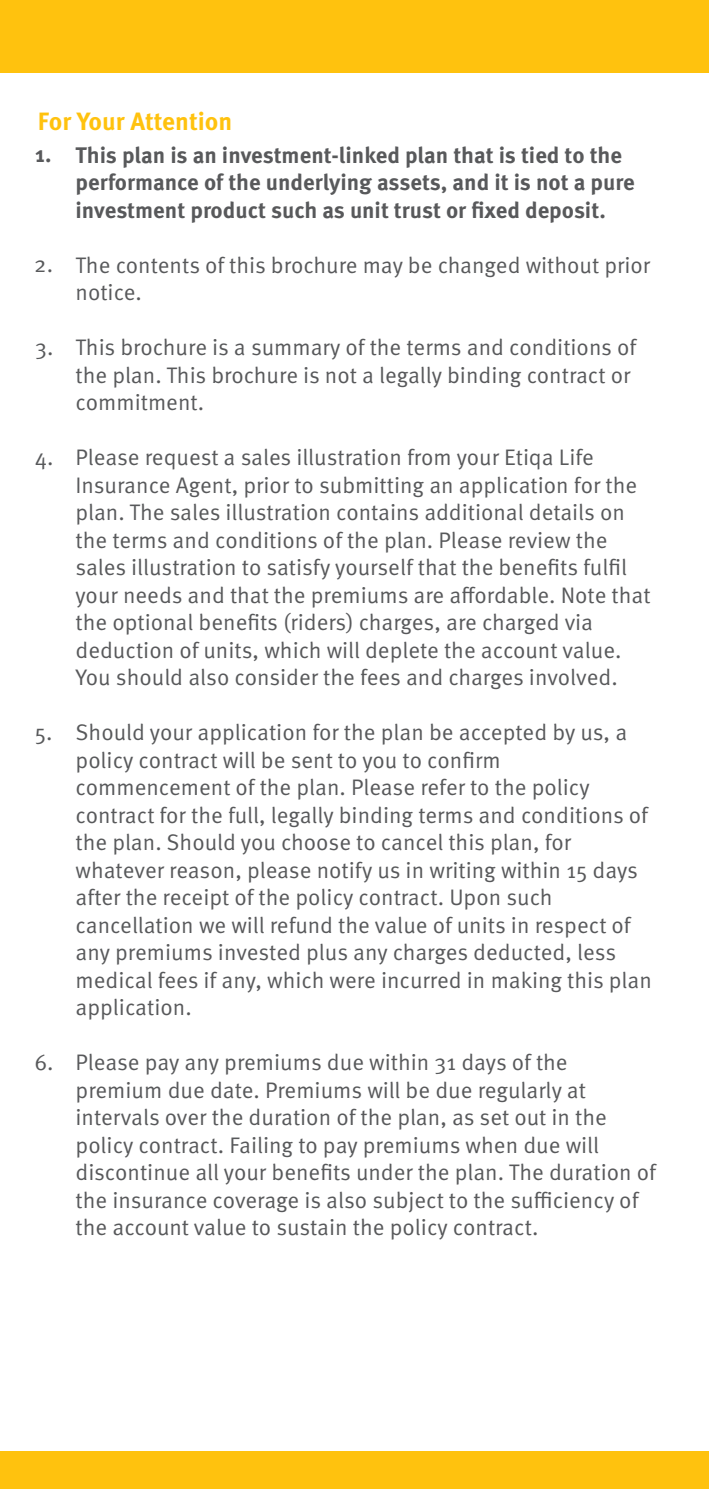
<style>
.page{position:relative;width:709px;height:1489px;background:#fff}
.page>*{position:absolute;margin:0;border:0;box-sizing:border-box;transform-origin:0 0}
.t1{font:700 25px "Meta Pro";color:#ffc20e}
.t2{font:22.5px/27.5px "Meta Pro";color:#58595b}
.t3{font:700 22.5px/27.5px "Meta Pro";color:#58595b}
</style>
<div class="page">
<div style="left:0;top:1451px;width:708px;height:37px;background:#ffc20e"></div>
<div style="left:0;top:0;width:708px;height:73px;background:#ffc20e"></div>
<p class="t1" style="left:38px;top:105px;width:196px">For Your Attention</p>
<p class="t3" style="left:75px;top:142px;width:560px">This plan is an investment-linked plan that is tied to the performance of the underlying assets, and it is not a pure investment product such as unit trust or fixed deposit.</p>
<p class="t2" style="left:75px;top:252px;width:576px">The contents of this brochure may be changed without prior notice.</p>
<p class="t2" style="left:75px;top:334px;width:562px">This brochure is a summary of the terms and conditions of the plan. This brochure is not a legally binding contract or commitment.</p>
<p class="t2" style="left:75px;top:444px;width:576px">Please request a sales illustration from your Etiqa Life Insurance Agent, prior to submitting an application for the plan. The sales illustration contains additional details on the terms and conditions of the plan. Please review the sales illustration to satisfy yourself that the benefits fulfil your needs and that the premiums are affordable. Note that the optional benefits (riders) charges, are charged via deduction of units, which will deplete the account value.<br>You should also consider the fees and charges involved.</p>
<p class="t2" style="left:75px;top:719px;width:577px">Should your application for the plan be accepted by us, a policy contract will be sent to you to confirm commencement of the plan. Please refer to the policy contract for the full, legally binding terms and conditions of the plan. Should you choose to cancel this plan, for whatever reason, please notify us in writing within 15 days after the receipt of the policy contract. Upon such cancellation we will refund the value of units in respect of any premiums invested plus any charges deducted, less medical fees if any, which were incurred in making this plan application.</p>
<p class="t2" style="left:75px;top:1049px;width:581px">Please pay any premiums due within 31 days of the premium due date. Premiums will be due regularly at intervals over the duration of the plan, as set out in the policy contract. Failing to pay premiums when due will discontinue all your benefits under the plan. The duration of the insurance coverage is also subject to the sufficiency of the account value to sustain the policy contract.</p>
<p class="t3" style="left:35px;top:142px;width:18px">1.</p>
<p class="t2" style="left:34px;top:251px;width:20px">2.</p>
<p class="t2" style="left:35px;top:334px;width:20px">3.</p>
<p class="t2" style="left:35px;top:444px;width:20px">4.</p>
<p class="t2" style="left:35px;top:719px;width:19px">5.</p>
<p class="t2" style="left:35px;top:1049px;width:21px">6.</p>
</div>
